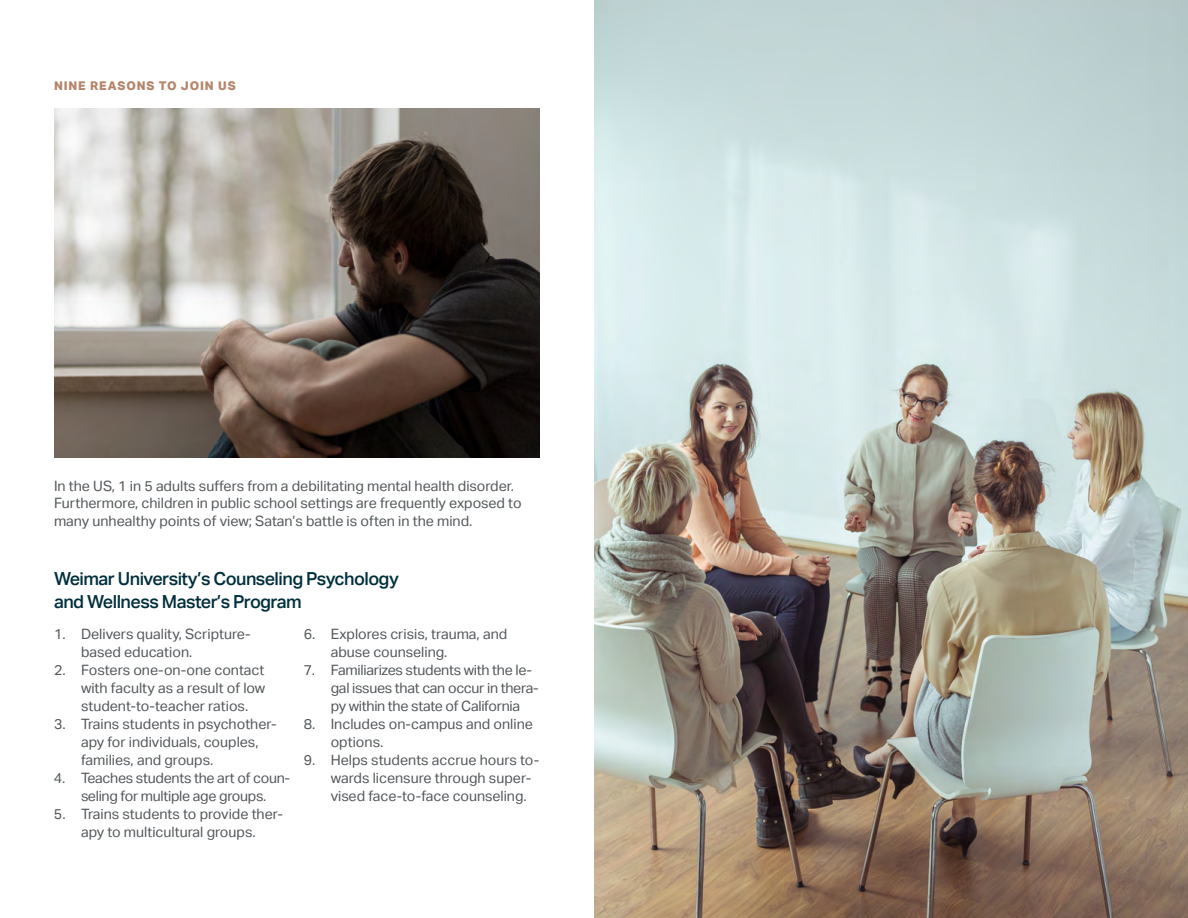
<style>
.page{position:relative;width:1188px;height:918px;background:#fff}
.page>*{position:absolute;margin:0;border:0;box-sizing:border-box;transform-origin:0 0}
.t1{font:500 18px/22.5px "Aktiv Grotesk";letter-spacing:-.03em;color:#002f3d}
.t2{font:14.25px/18px "Aktiv Grotesk";color:#52575a}
.t3{font:14.25px/18px "Aktiv Grotesk";letter-spacing:-.02em;color:#52575a;text-align:center}
.t4{font:800 12px "Aktiv Grotesk";letter-spacing:.075em;color:#b5856b}
</style>
<div class="page">
<img style="left:594px;top:0;width:594px;height:918px">
<img style="left:54px;top:108px;width:486px;height:350px">
<p class="t4" style="left:54px;top:78px;width:183px">NINE REASONS TO JOIN US</p>
<p class="t2" style="left:54px;top:477px;width:469px">In the US, 1 in 5 adults suffers from a debilitating mental health disorder.<br>Furthermore, children in public school settings are frequently exposed to many unhealthy points of view; Satan’s battle is often in the mind.</p>
<p class="t1" style="left:54px;top:568px;width:346px">Weimar University’s Counseling Psychology and Wellness Master’s Program</p>
<p class="t2" style="left:81px;top:625px;width:171px;text-indent:-27px">1. Delivers quality, Scripture&shy;based education.</p>
<p class="t2" style="left:81px;top:661px;width:186px;text-align:justify;text-indent:-27px">2. Fosters one-on-one contact with faculty as a result of low student-to-teacher ratios.</p>
<p class="t2" style="left:81px;top:715px;width:197px;text-indent:-27px">3. Trains students in psychother&shy;apy for individuals, couples, families, and groups.</p>
<p class="t3" style="left:54px;top:769px;width:238px">4. Teaches students the art of coun&shy;seling for multiple age groups.</p>
<p class="t2" style="left:54px;top:805px;width:231px;text-align:center">5. Trains students to provide ther&shy;apy to multicultural groups.</p>
<p class="t2" style="left:331px;top:625px;width:178px;text-indent:-27px">6. Explores crisis, trauma, and abuse counseling.</p>
<p class="t3" style="left:331px;top:661px;width:209px;text-align:left;text-indent:-27px">7. Familiarizes students with the le&shy;gal issues that can occur in thera&shy;py within the state of California</p>
<p class="t2" style="left:331px;top:715px;width:204px;text-indent:-27px">8. Includes on-campus and online options.</p>
<p class="t2" style="left:331px;top:751px;width:210px;text-indent:-27px">9. Helps students accrue hours to&shy;wards licensure through super&shy;vised face-to-face counseling.</p>
</div>
